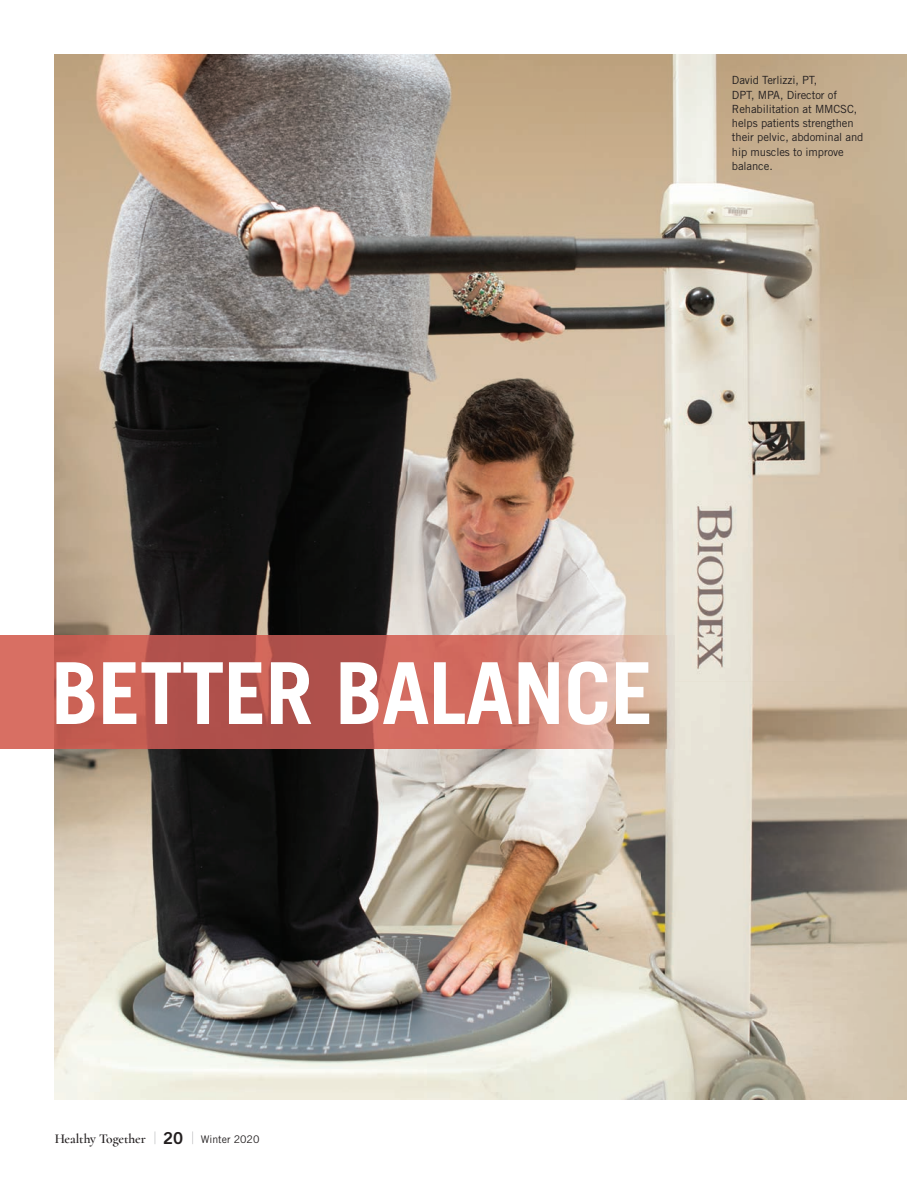
<style>
.page{position:relative;width:907px;height:1177px;background:#fff}
.page>*{position:absolute;margin:0;border:0;box-sizing:border-box;transform-origin:0 0}
.t1{font:700 85.5px "Trade Gothic";letter-spacing:-.01em;color:#fff}
.t2{font:600 13.5px "Cormorant";letter-spacing:-.01em;color:#231f20}
.t3{font:11.25px/14.2px "Trade Gothic";letter-spacing:-.01em;color:#231f20}
.s1{font-family:"Trade Gothic";font-weight:300;font-size:17.1px;color:#808285}
.s2{font-family:"Trade Gothic Bold Two";font-weight:400;font-size:16.5px}
.s3{font-family:"Trade Gothic";font-weight:400;font-size:10.5px}
</style>
<div class="page">
<img style="left:55px;top:55px;width:797px;height:417px">
<img style="left:852px;top:55px;width:53px;height:1044px">
<img style="left:55px;top:472px;width:531px;height:163px">
<img style="left:586px;top:472px;width:267px;height:209px">
<img style="left:640px;top:681px;width:213px;height:418px">
<img style="left:55px;top:748px;width:585px;height:351px">
<div style="left:0;top:635px;width:55px;height:113px;background:#d86f63"></div>
<img style="left:55px;top:635px;width:619px;height:113px">
<p class="t3" style="left:731px;top:73px;width:133px">David Terlizzi, PT,<br>DPT, MPA, Director of<br>Rehabilitation at MMCSC, helps patients strengthen their pelvic, abdominal and hip muscles to improve balance.</p>
<h1 class="t1" style="left:51px;top:641px;width:603px">BETTER BALANCE</h1>
<p class="t2" style="left:55px;top:1130px;width:206px">Healthy Together <span class="s1">|</span> <span class="s2">20</span> <span class="s1">|</span> <span class="s3">Winter 2020</span></p>
</div>
